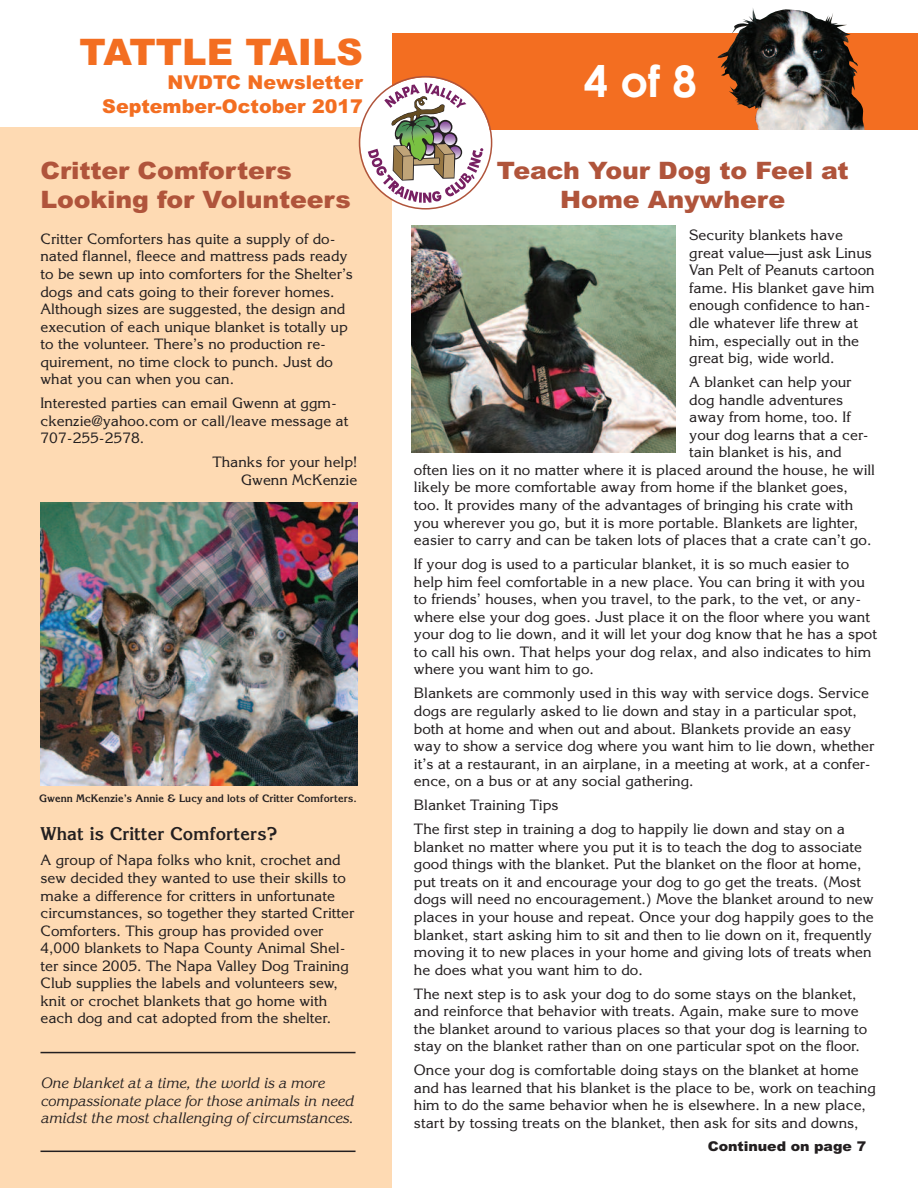
<style>
.page{position:relative;width:918px;height:1188px;background:#fff}
.page>*{position:absolute;margin:0;border:0;box-sizing:border-box;transform-origin:0 0}
.t1{font:700 43.5px "Century Gothic";color:#fff}
.t2{font:900 36.6px "Arial";color:#f36e21}
.t3{font:900 24px/28.8px "Arial";letter-spacing:-.005em;color:#b0543b;scale:1.05 1}
.t4{font:900 19.05px/23.7px "Arial";color:#f36e21;text-align:right}
.t5{font:700 18px "Korinna";color:#231f20}
.t6{font:14.7px/17.5px "Korinna";color:#231f20}
.t7{font:italic 14.7px/17.5px "Korinna";color:#231f20}
.t8{font:900 13.5px "Arial";letter-spacing:-.005em;color:#231f20;scale:1.05 1}
.t9{font:700 10.5px "Korinna";color:#231f20}
</style>
<div class="page">
<div style="left:0;top:127px;width:392px;height:1061px;background:#fedab3"></div>
<div style="left:393px;top:33px;width:525px;height:97px;background:#f36e21"></div>
<img style="left:717px;top:8px;width:148px;height:122px">
<svg style="left:359px;top:76px;width:133px;height:134px"></svg>
<hr style="left:40px;top:1052px;width:316px;height:1px;background:#231f20">
<hr style="left:40px;top:1151px;width:316px;height:1px;background:#231f20">
<img style="left:40px;top:503px;width:317px;height:283px">
<img style="left:412px;top:226px;width:264px;height:226px">
<h2 class="t2" style="left:79px;top:31px;width:285px">TATTLE TAILS</h2>
<p class="t4" style="left:102px;top:71px;width:262px">NVDTC Newsletter<br>September-October 2017</p>
<h1 class="t1" style="left:584px;top:57px;width:115px">4of8</h1>
<h3 class="t3" style="left:41px;top:156px;width:297px">Critter Comforters<br>Looking for Volunteers</h3>
<p class="t6" style="left:40px;top:230px;width:314px">Critter Comforters has quite a supply of do&shy;nated flannel, fleece and mattress pads ready to be sewn up into comforters for the Shelter’s dogs and cats going to their forever homes.<br>Although sizes are suggested, the design and execution of each unique blanket is totally up to the volunteer. There’s no production re&shy;quirement, no time clock to punch. Just do what you can when you can.</p>
<p class="t6" style="left:40px;top:394px;width:310px">Interested parties can email Gwenn at ggm&shy;ckenzie@yahoo.com or call/leave message at<br>707-255-2578.</p>
<p class="t6" style="left:212px;top:454px;width:146px;text-align:right">Thanks for your help!<br>Gwenn McKenzie</p>
<p class="t9" style="left:39px;top:793px;width:319px">Gwenn McKenzie’s Annie &amp; Lucy and lots of Critter Comforters.</p>
<p class="t5" style="left:40px;top:823px;width:238px">What is Critter Comforters?</p>
<p class="t6" style="left:40px;top:852px;width:315px">A group of Napa folks who knit, crochet and sew decided they wanted to use their skills to make a difference for critters in unfortunate circumstances, so together they started Critter Comforters. This group has provided over 4,000 blankets to Napa County Animal Shel&shy;ter since 2005. The Napa Valley Dog Training Club supplies the labels and volunteers sew, knit or crochet blankets that go home with each dog and cat adopted from the shelter.</p>
<p class="t7" style="left:40px;top:1074px;width:314px">One blanket at a time, the world is a more compassionate place for those animals in need amidst the most challenging of circumstances.</p>
<h3 class="t3" style="left:497px;top:156px;width:337px;text-align:center">Teach Your Dog to Feel at<br>Home Anywhere</h3>
<p class="t6" style="left:689px;top:226px;width:187px">Security blankets have great value—just ask Linus<br>Van Pelt of Peanuts cartoon fame. His blanket gave him enough confidence to han&shy;dle whatever life threw at him, especially out in the great big, wide world.</p>
<p class="t6" style="left:689px;top:373px;width:164px">A blanket can help your</p>
<p class="t6" style="left:689px;top:391px;width:155px">dog handle adventures</p>
<p class="t6" style="left:689px;top:408px;width:163px">away from home, too. If</p>
<p class="t6" style="left:689px;top:426px;width:181px">your dog learns that a cer-</p>
<p class="t6" style="left:689px;top:444px;width:154px">tain blanket is his, and</p>
<p class="t6" style="left:414px;top:461px;width:463px">often lies on it no matter where it is placed around the house, he will</p>
<p class="t6" style="left:414px;top:479px;width:435px">likely be more comfortable away from home if the blanket goes,</p>
<p class="t6" style="left:414px;top:496px;width:441px">too. It provides many of the advantages of bringing his crate with</p>
<p class="t6" style="left:414px;top:514px;width:446px">you wherever you go, but it is more portable. Blankets are lighter,</p>
<p class="t6" style="left:414px;top:531px;width:459px">easier to carry and can be taken lots of places that a crate can’t go.</p>
<p class="t6" style="left:414px;top:555px;width:465px">If your dog is used to a particular blanket, it is so much easier to help him feel comfortable in a new place. You can bring it with you to friends’ houses, when you travel, to the park, to the vet, or any&shy;where else your dog goes. Just place it on the floor where you want your dog to lie down, and it will let your dog know that he has a spot to call his own. That helps your dog relax, and also indicates to him where you want him to go.</p>
<p class="t6" style="left:414px;top:685px;width:462px">Blankets are commonly used in this way with service dogs. Service dogs are regularly asked to lie down and stay in a particular spot, both at home and when out and about. Blankets provide an easy way to show a service dog where you want him to lie down, whether it’s at a restaurant, in an airplane, in a meeting at work, at a confer&shy;ence, on a bus or at any social gathering.</p>
<p class="t6" style="left:414px;top:793px;width:433px;line-height:24px">Blanket Training Tips<br>The first step in training a dog to happily lie down and stay on a</p>
<p class="t6" style="left:414px;top:838px;width:461px">blanket no matter where you put it is to teach the dog to associate good things with the blanket. Put the blanket on the floor at home, put treats on it and encourage your dog to go get the treats. (Most dogs will need no encouragement.) Move the blanket around to new places in your house and repeat. Once your dog happily goes to the blanket, start asking him to sit and then to lie down on it, frequently moving it to new places in your home and giving lots of treats when he does what you want him to do.</p>
<p class="t6" style="left:414px;top:985px;width:455px">The next step is to ask your dog to do some stays on the blanket, and reinforce that behavior with treats. Again, make sure to move the blanket around to various places so that your dog is learning to stay on the blanket rather than on one particular spot on the floor.</p>
<p class="t6" style="left:414px;top:1062px;width:463px">Once your dog is comfortable doing stays on the blanket at home and has learned that his blanket is the place to be, work on teaching him to do the same behavior when he is elsewhere. In a new place, start by tossing treats on the blanket, then ask for sits and downs,</p>
<p class="t8" style="left:708px;top:1138px;width:152px">Continued on page 7</p>
</div>
